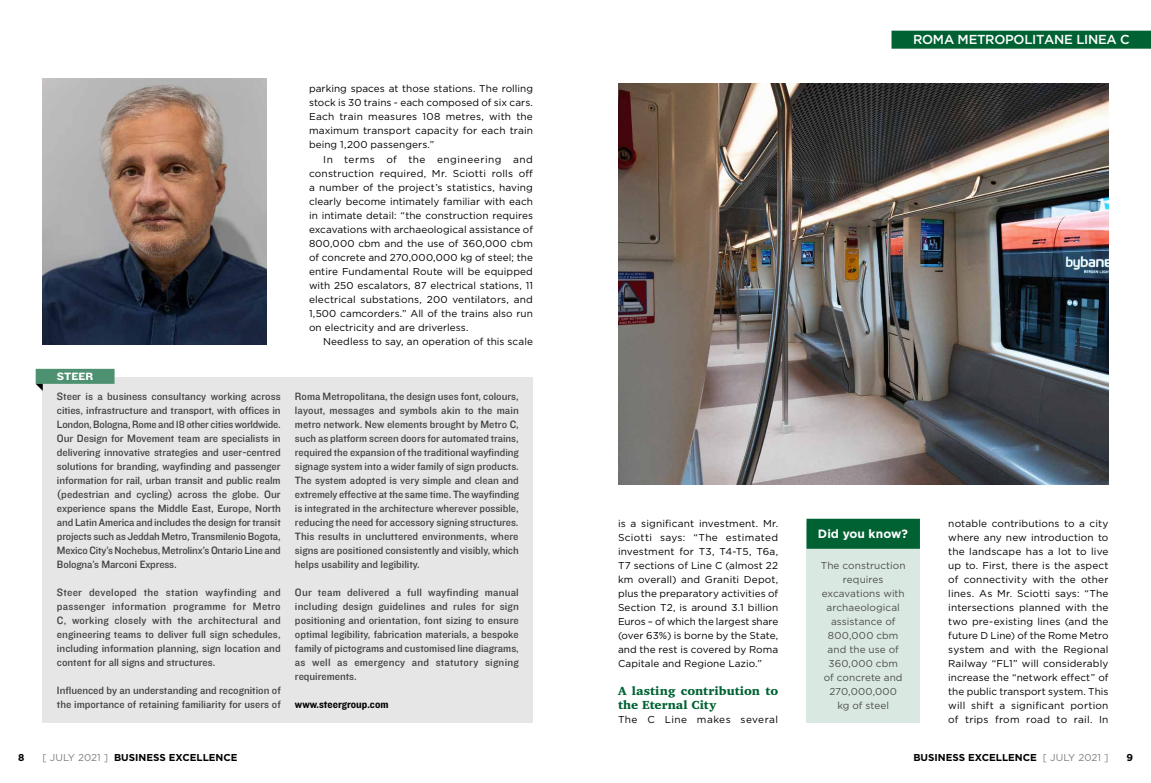
<style>
.page{position:relative;width:1151px;height:783px;background:#fff}
.page>*{position:absolute;margin:0;border:0;box-sizing:border-box;transform-origin:0 0}
.t1{font:500 13px "Gotham";letter-spacing:-.02em;color:#fff}
.t2{font:900 12px/14px "Charter IT Cby BT";letter-spacing:.005em;color:#006233}
.t3{font:700 12px "Gotham";letter-spacing:.005em;color:#fff}
.t4{font:11px/14px "Knockout HTF31 Junior Middlewt";color:#414042;text-align:justify}
.t5{font:11px "Knockout HTF51 Middleweight";color:#000}
.t6{font:11px "Knockout HTF52 Cruiserweight";color:#fff}
.t7{font:10px/14px "Gotham";letter-spacing:.01em;color:#000;text-align:justify}
.t8{font:10px/14px "Gotham";letter-spacing:.005em;color:#4d4d4d;text-align:center}
.t9{font:700 10px "Gotham";color:#000}
.t10{font:10px "Gotham";letter-spacing:.04em;color:#000}
.s1{font-weight:400;color:#808080}
</style>
<div class="page">
<img style="left:618px;top:84px;width:490px;height:400px">
<img style="left:43px;top:78px;width:223px;height:266px">
<div style="left:891px;top:31px;width:260px;height:18px;background:#006233"></div>
<div style="left:43px;top:377px;width:490px;height:345px;background:#e6e6e6"></div>
<div style="left:36px;top:369px;width:79px;height:15px;background:#4d9170"></div>
<svg style="left:36px;top:384px;width:7px;height:7px"></svg>
<div style="left:806px;top:522px;width:114px;height:200px;background:#d9e8e0"></div>
<div style="left:806px;top:518px;width:114px;height:30px;background:#006233"></div>
<p class="t6" style="left:57px;top:370px;width:38px">STEER</p>
<p class="t7" style="left:309px;top:82px;width:225px">parking spaces at those stations. The rolling stock is 30 trains - each composed of six cars.<br>Each train measures 108 metres, with the maximum transport capacity for each train being 1,200 passengers.”</p>
<p class="t7" style="left:309px;top:152px;width:225px;text-indent:14px">In terms of the engineering and construction required, Mr. Sciotti rolls off a number of the project’s statistics, having clearly become intimately familiar with each in intimate detail: “the construction requires excavations with archaeological assistance of 800,000 cbm and the use of 360,000 cbm of concrete and 270,000,000 kg of steel; the entire Fundamental Route will be equipped with 250 escalators, 87 electrical stations, 11 electrical substations, 200 ventilators, and 1,500 camcorders.” All of the trains also run on electricity and are driverless.</p>
<p class="t7" style="left:323px;top:334px;width:211px">Needless to say, an operation of this scale</p>
<p class="t1" style="left:913px;top:31px;width:218px">ROMA METROPOLITANE LINEA C</p>
<p class="t4" style="left:57px;top:389px;width:225px">Steer is a business consultancy working across cities, infrastructure and transport, with offices in London, Bologna, Rome and 18 other cities worldwide.<br>Our Design for Movement team are specialists in delivering innovative strategies and user-centred solutions for branding, wayfinding and passenger information for rail, urban transit and public realm (pedestrian and cycling) across the globe. Our experience spans the Middle East, Europe, North and Latin America and includes the design for transit projects such as Jeddah Metro, Transmilenio Bogota, Mexico City’s Nochebus, Metrolinx’s Ontario Line and Bologna’s Marconi Express.</p>
<p class="t4" style="left:57px;top:585px;width:225px">Steer developed the station wayfinding and passenger information programme for Metro C, working closely with the architectural and engineering teams to deliver full sign schedules, including information planning, sign location and content for all signs and structures.</p>
<p class="t4" style="left:57px;top:683px;width:225px">Influenced by an understanding and recognition of the importance of retaining familiarity for users of</p>
<p class="t4" style="left:295px;top:389px;width:225px">Roma Metropolitana, the design uses font, colours, layout, messages and symbols akin to the main metro network. New elements brought by Metro C, such as platform screen doors for automated trains, required the expansion of the traditional wayfinding signage system into a wider family of sign products.<br>The system adopted is very simple and clean and extremely effective at the same time. The wayfinding is integrated in the architecture wherever possible, reducing the need for accessory signing structures.<br>This results in uncluttered environments, where signs are positioned consistently and visibly, which helps usability and legibility.</p>
<p class="t4" style="left:295px;top:585px;width:225px">Our team delivered a full wayfinding manual including design guidelines and rules for sign positioning and orientation, font sizing to ensure optimal legibility, fabrication materials, a bespoke family of pictograms and customised line diagrams, as well as emergency and statutory signing requirements.</p>
<p class="t5" style="left:295px;top:698px;width:95px">www.steergroup.com</p>
<p class="t7" style="left:618px;top:516px;width:162px">is a significant investment. Mr.<br>Sciotti says: “The estimated investment for T3, T4-T5, T6a, T7 sections of Line C (almost 22 km overall) and Graniti Depot, plus the preparatory activities of Section T2, is around 3.1 billion Euros – of which the largest share (over 63%) is borne by the State, and the rest is covered by Roma Capitale and Regione Lazio.”</p>
<p class="t2" style="left:618px;top:683px;width:162px">A lasting contribution to the Eternal City</p>
<p class="t10" style="left:618px;top:712px;width:162px">The C Line makes several</p>
<p class="t7" style="left:948px;top:516px;width:162px">notable contributions to a city where any new introduction to the landscape has a lot to live up to. First, there is the aspect of connectivity with the other lines. As Mr. Sciotti says: “The intersections planned with the two pre-existing lines (and the future D Line) of the Rome Metro system and with the Regional Railway “FL1” will considerably increase the “network effect” of the public transport system. This will shift a significant portion of trips from road to rail. In</p>
<p class="t9" style="left:913px;top:750px;width:197px">BUSINESS EXCELLENCE <span class="s1">[ JULY 2021 ]</span></p>
<p class="t3" style="left:818px;top:525px;width:92px">Did you know?</p>
<p class="t8" style="left:821px;top:558px;width:86px">The construction requires excavations with archaeological assistance of<br>800,000 cbm and the use of<br>360,000 cbm<br>of concrete and<br>270,000,000<br>kg of steel</p>
<p class="t9" style="left:18px;top:750px;width:8px">8</p>
<p class="t9" style="left:43px;top:750px;width:197px"><span class="s1">[ JULY 2021 ]</span> BUSINESS EXCELLENCE</p>
<p class="t9" style="left:1126px;top:750px;width:8px">9</p>
</div>
